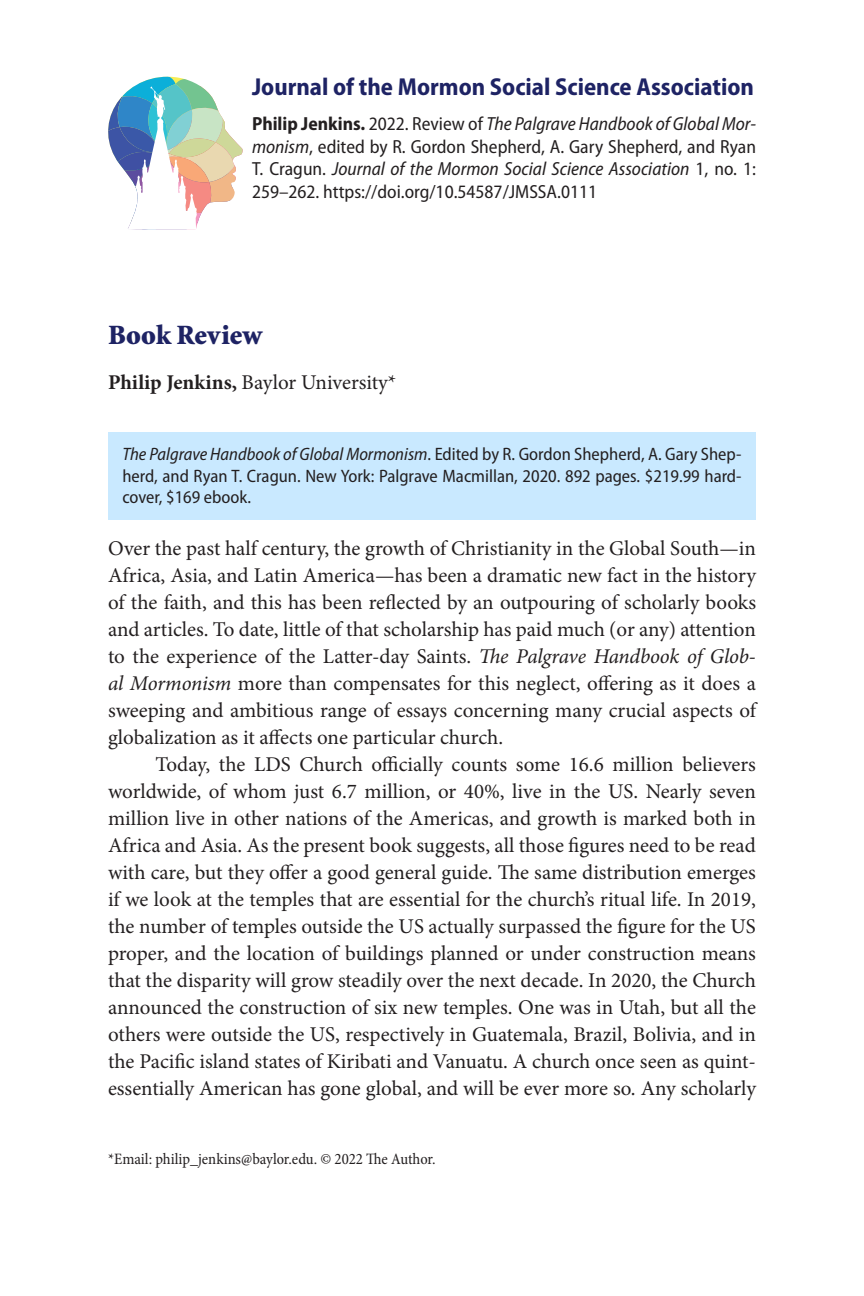
<style>
.page{position:relative;width:864px;height:1296px;background:#fff}
.page>*{position:absolute;margin:0;border:0;box-sizing:border-box;transform-origin:0 0}
.t1{font:900 28px "Minion Std";color:#1e2364}
.Masthead{font:700 semi-condensed 24.6px "Myriad Pro";color:#1e2364}
.Body_text{font:21px/27px "Minion Pro";letter-spacing:-.005em;color:#231f20;text-align:justify}
.Body_text_no_indent{font:21px/27px "Minion Pro";color:#231f20;text-align:justify}
.Citation{font:semi-condensed 19px/22.8px "Myriad Pro";color:#231f20;text-align:justify}
.Abstract{font:semi-condensed 18px/21.6px "Myriad Pro";color:#231f20;text-align:justify}
.Footnote{font:condensed 16px "Minion Pro";color:#231f20}
.s1{font-weight:700}
.s2{font-style:italic}
</style>
<div class="page">
<div style="left:108px;top:432px;width:648px;height:88px;background:#c9e9ff"></div>
<svg style="left:108px;top:77px;width:135px;height:152px"></svg>
<p class="Masthead" style="left:252px;top:71px;width:504px">Journal of the Mormon Social Science Association</p>
<p class="Citation" style="left:252px;top:112px;width:506px"><span class="s1">Philip Jenkins.</span> 2022. Review of <span class="s2">The Palgrave Handbook of Global Mor&shy;monism</span>, edited by R. Gordon Shepherd, A. Gary Shepherd, and Ryan T. Cragun. <span class="s2">Journal of the Mormon Social Science Association</span> 1, no. 1:<br>259–262. https://doi.org/10.54587/JMSSA.0111</p>
<p class="t1" style="left:108px;top:321px;width:156px">Book Review</p>
<p class="Body_text_no_indent" style="left:108px;top:369px;width:290px"><span class="s1">Philip Jenkins,</span> Baylor University*</p>
<p class="Abstract" style="left:122px;top:443px;width:621px"><span class="s2">The Palgrave Handbook of Global Mormonism</span>. Edited by R. Gordon Shepherd, A. Gary Shep&shy;herd, and Ryan T. Cragun. New York: Palgrave Macmillan, 2020. 892 pages. $219.99 hard&shy;cover, $169 ebook.</p>
<p class="Body_text_no_indent" style="left:108px;top:535px;width:650px">Over the past half century, the growth of Christianity in the Global South—in Africa, Asia, and Latin America—has been a dramatic new fact in the history of the faith, and this has been reflected by an outpouring of scholarly books and articles. To date, little of that scholarship has paid much (or any) attention to the experience of the Latter-day Saints. <span class="s2">The Palgrave Handbook of Glob&shy;al Mormonism</span> more than compensates for this neglect, offering as it does a sweeping and ambitious range of essays concerning many crucial aspects of globalization as it affects one particular church.</p>
<p class="Body_text" style="left:108px;top:751px;width:650px;text-indent:48px">Today, the LDS Church officially counts some 16.6 million believers worldwide, of whom just 6.7 million, or 40%, live in the US. Nearly seven million live in other nations of the Americas, and growth is marked both in Africa and Asia. As the present book suggests, all those figures need to be read with care, but they offer a good general guide. The same distribution emerges if we look at the temples that are essential for the church’s ritual life. In 2019, the number of temples outside the US actually surpassed the figure for the US proper, and the location of buildings planned or under construction means that the disparity will grow steadily over the next decade. In 2020, the Church announced the construction of six new temples. One was in Utah, but all the others were outside the US, respectively in Guatemala, Brazil, Bolivia, and in the Pacific island states of Kiribati and Vanuatu. A church once seen as quint&shy;essentially American has gone global, and will be ever more so. Any scholarly</p>
<p class="Footnote" style="left:108px;top:1148px;width:329px">*Email: philip_jenkins@baylor.edu. © 2022 The Author.</p>
</div>
